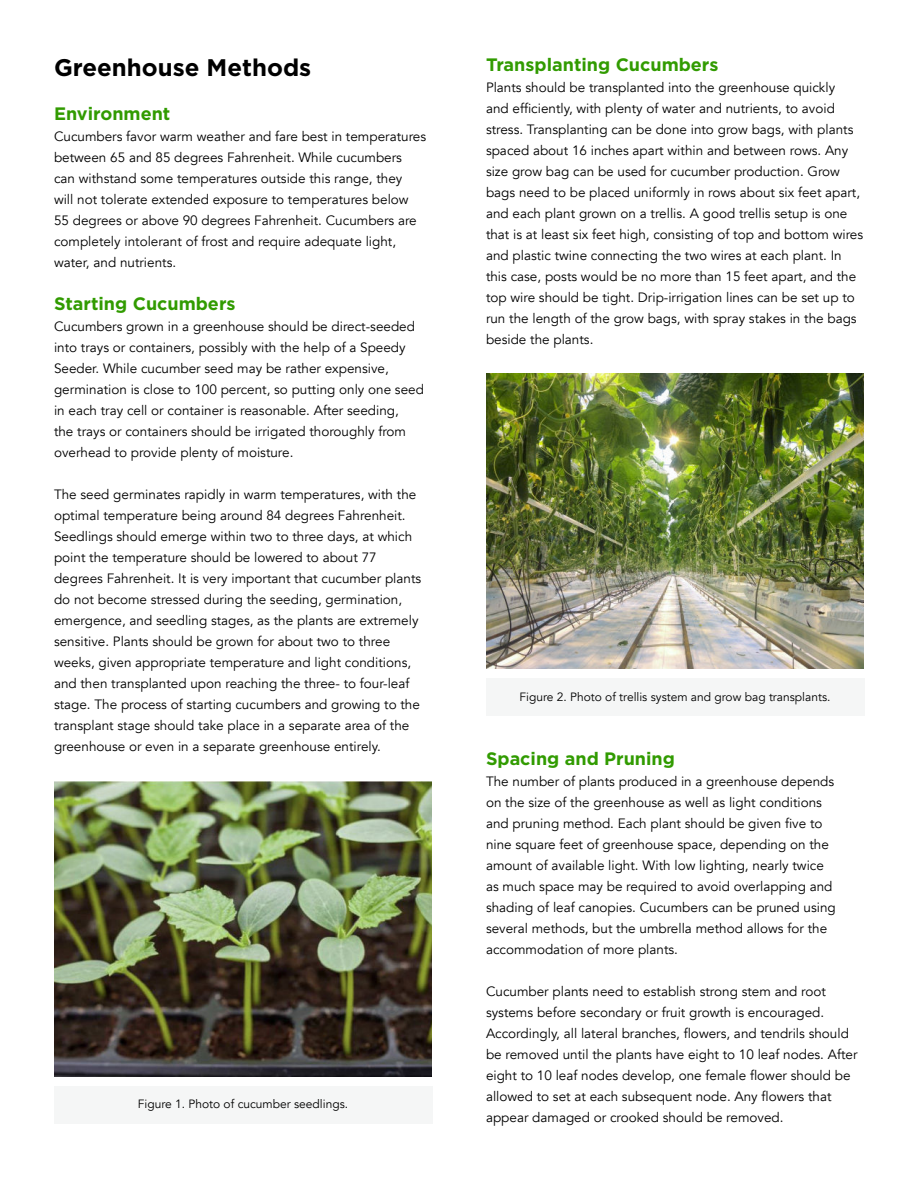
<style>
.page{position:relative;width:918px;height:1188px;background:#fff}
.page>*{position:absolute;margin:0;border:0;box-sizing:border-box;transform-origin:0 0}
.t1{font:700 24px "Gotham";color:#000}
.t2{font:700 18px "Gotham";color:#319b00}
.t3{font:13.5px/21px "Avenir";color:#000}
.t4{font:12px "Avenir";color:#000}
</style>
<div class="page">
<div style="left:54px;top:1086px;width:378px;height:37px;background:#f5f6f6"></div>
<div style="left:486px;top:678px;width:378px;height:37px;background:#f5f6f6"></div>
<img style="left:54px;top:782px;width:378px;height:295px">
<img style="left:486px;top:374px;width:378px;height:295px">
<h1 class="t1" style="left:54px;top:59px;width:259px">Greenhouse Methods</h1>
<h2 class="t2" style="left:54px;top:106px;width:118px">Environment</h2>
<p class="t3" style="left:54px;top:127px;width:374px">Cucumbers favor warm weather and fare best in temperatures between 65 and 85 degrees Fahrenheit. While cucumbers can withstand some temperatures outside this range, they<br>will not tolerate extended exposure to temperatures below 55 degrees or above 90 degrees Fahrenheit. Cucumbers are completely intolerant of frost and require adequate light, water, and nutrients.</p>
<h2 class="t2" style="left:54px;top:297px;width:183px">Starting Cucumbers</h2>
<p class="t3" style="left:54px;top:317px;width:372px">Cucumbers grown in a greenhouse should be direct-seeded into trays or containers, possibly with the help of a Speedy Seeder. While cucumber seed may be rather expensive, germination is close to 100 percent, so putting only one seed in each tray cell or container is reasonable. After seeding,<br>the trays or containers should be irrigated thoroughly from overhead to provide plenty of moisture.</p>
<p class="t3" style="left:54px;top:485px;width:369px">The seed germinates rapidly in warm temperatures, with the optimal temperature being around 84 degrees Fahrenheit.<br>Seedlings should emerge within two to three days, at which point the temperature should be lowered to about 77 degrees Fahrenheit. It is very important that cucumber plants do not become stressed during the seeding, germination, emergence, and seedling stages, as the plants are extremely sensitive. Plants should be grown for about two to three weeks, given appropriate temperature and light conditions, and then transplanted upon reaching the three- to four-leaf stage. The process of starting cucumbers and growing to the transplant stage should take place in a separate area of the greenhouse or even in a separate greenhouse entirely.</p>
<p class="t4" style="left:138px;top:1099px;width:212px">Figure 1. Photo of cucumber seedlings.</p>
<h2 class="t2" style="left:486px;top:58px;width:234px">Transplanting Cucumbers</h2>
<p class="t3" style="left:486px;top:78px;width:379px">Plants should be transplanted into the greenhouse quickly<br>and efficiently, with plenty of water and nutrients, to avoid stress. Transplanting can be done into grow bags, with plants spaced about 16 inches apart within and between rows. Any size grow bag can be used for cucumber production. Grow bags need to be placed uniformly in rows about six feet apart, and each plant grown on a trellis. A good trellis setup is one that is at least six feet high, consisting of top and bottom wires and plastic twine connecting the two wires at each plant. In this case, posts would be no more than 15 feet apart, and the top wire should be tight. Drip-irrigation lines can be set up to run the length of the grow bags, with spray stakes in the bags beside the plants.</p>
<p class="t4" style="left:519px;top:692px;width:313px">Figure 2. Photo of trellis system and grow bag transplants.</p>
<h2 class="t2" style="left:486px;top:752px;width:190px">Spacing and Pruning</h2>
<p class="t3" style="left:486px;top:772px;width:351px">The number of plants produced in a greenhouse depends on the size of the greenhouse as well as light conditions and pruning method. Each plant should be given five to nine square feet of greenhouse space, depending on the amount of available light. With low lighting, nearly twice as much space may be required to avoid overlapping and shading of leaf canopies. Cucumbers can be pruned using several methods, but the umbrella method allows for the accommodation of more plants.</p>
<p class="t3" style="left:486px;top:982px;width:373px">Cucumber plants need to establish strong stem and root systems before secondary or fruit growth is encouraged.<br>Accordingly, all lateral branches, flowers, and tendrils should be removed until the plants have eight to 10 leaf nodes. After eight to 10 leaf nodes develop, one female flower should be allowed to set at each subsequent node. Any flowers that appear damaged or crooked should be removed.</p>
</div>
